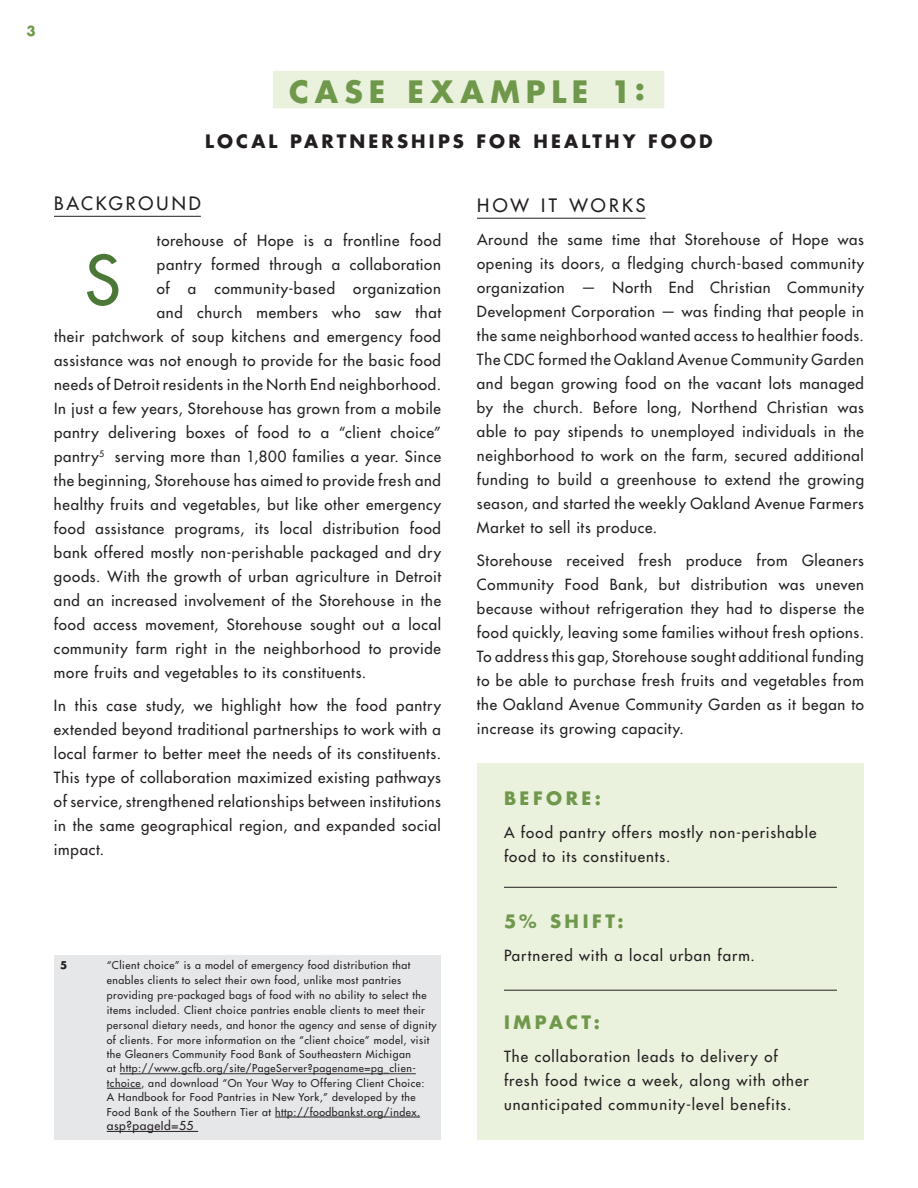
<style>
.page{position:relative;width:918px;height:1188px;background:#fff}
.page>*{position:absolute;margin:0;border:0;box-sizing:border-box;transform-origin:0 0}
.t1{font:500 66.3px "Futura Std";color:#4c7837}
.t2{font:700 30px "Futura Std";letter-spacing:.2em;color:#6f984b}
.t3{font:700 18px "Futura Std";letter-spacing:.175em;color:#231f20}
.t4{font:700 18px "Futura Std";letter-spacing:.195em;color:#6f984b}
.t5{font:500 18px "Futura Std";letter-spacing:.18em;color:#231f20}
.t6{font:500 15px/24px "Futura Std";letter-spacing:.045em;color:#231f20;text-align:justify}
.t7{font:500 15px/24px "Futura Std";letter-spacing:.07em;color:#231f20}
.t8{font:500 15px "Futura Std";letter-spacing:.065em;color:#231f20}
.t9{font:700 13.5px "Futura Std";color:#6f984b}
.t10{font:500 12px "Futura Std";letter-spacing:.05em;color:#231f20}
.t11{font:500 10.5px/14.7px "Futura Std";letter-spacing:.05em;color:#231f20}
.t12{font:700 10.5px "Futura Std";color:#231f20}
</style>
<div class="page">
<div style="left:273px;top:71px;width:362px;height:37px;background:#eaf1dd"></div>
<div style="left:635px;top:71px;width:10px;height:37px;background:#eaf1dd"></div>
<div style="left:645px;top:71px;width:19px;height:37px;background:#eaf1dd"></div>
<hr style="left:477px;top:218px;width:169px;height:1px;background:#231f20">
<hr style="left:54px;top:216px;width:147px;height:1px;background:#231f20">
<div style="left:477px;top:764px;width:387px;height:376px;background:#eaf1dd"></div>
<hr style="left:504px;top:887px;width:333px;height:1px;background:#231f20">
<hr style="left:504px;top:990px;width:333px;height:1px;background:#231f20">
<div style="left:54px;top:956px;width:387px;height:184px;background:#e6e7e9"></div>
<hr style="left:120px;top:1073px;width:296px;height:1px;background:#231f20">
<hr style="left:107px;top:1088px;width:34px;height:1px;background:#231f20">
<hr style="left:275px;top:1117px;width:145px;height:1px;background:#231f20">
<hr style="left:107px;top:1131px;width:91px;height:1px;background:#231f20">
<p class="t9" style="left:27px;top:22px;width:11px">3</p>
<h2 class="t2" style="left:289px;top:72px;width:76px">CASE</h2>
<h2 class="t2" style="left:408px;top:72px;width:239px">EXAMPLE 1:</h2>
<p class="t3" style="left:205px;top:129px;width:177px">LO CAL PART NERS</p>
<p class="t3" style="left:411px;top:129px;width:81px">HIPS FOR</p>
<p class="t3" style="left:533px;top:129px;width:181px">HE ALT HY FOO D</p>
<p class="t5" style="left:54px;top:192px;width:15px">Backg</p>
<p class="t5" style="left:126px;top:192px;width:61px">round</p>
<p class="t6" style="left:157px;top:229px;width:286px">torehouse of Hope is a frontline food</p>
<p class="t6" style="left:157px;top:253px;width:286px">pantry formed through a collaboration</p>
<p class="t6" style="left:157px;top:277px;width:286px">of a community-based organization</p>
<p class="t6" style="left:157px;top:301px;width:286px">and church members who saw that</p>
<p class="t6" style="left:54px;top:325px;width:388px">their patchwork of soup kitchens and emergency food</p>
<p class="t6" style="left:54px;top:349px;width:388px">assistance was not enough to provide for the basic food</p>
<p class="t6" style="left:54px;top:373px;width:389px">needs of Detroit residents in the North End neighborhood.</p>
<p class="t6" style="left:54px;top:397px;width:388px">In just a few years, Storehouse has grown from a mobile</p>
<p class="t6" style="left:54px;top:421px;width:388px">pantry delivering boxes of food to a “client choice”</p>
<p class="t6" style="left:54px;top:445px;width:388px">pantry<sup>5</sup> serving more than 1,800 families a year. Since</p>
<p class="t6" style="left:54px;top:469px;width:388px">the beginning, Storehouse has aimed to provide fresh and</p>
<p class="t6" style="left:54px;top:493px;width:389px">healthy fruits and vegetables, but like other emergency</p>
<p class="t6" style="left:54px;top:517px;width:389px">food assistance programs, its local distribution food</p>
<p class="t6" style="left:54px;top:541px;width:389px">bank offered mostly non-perishable packaged and dry</p>
<p class="t6" style="left:54px;top:565px;width:389px">goods. With the growth of urban agriculture in Detroit</p>
<p class="t6" style="left:54px;top:589px;width:389px">and an increased involvement of the Storehouse in the</p>
<p class="t6" style="left:54px;top:613px;width:389px">food access movement, Storehouse sought out a local</p>
<p class="t6" style="left:54px;top:637px;width:388px">community farm right in the neighborhood to provide</p>
<p class="t6" style="left:54px;top:661px;width:314px">more fruits and vegetables to its constituents.</p>
<p class="t6" style="left:54px;top:694px;width:389px">In this case study, we highlight how the food pantry extended beyond traditional partnerships to work with a local farmer to better meet the needs of its constituents.<br>This type of collaboration maximized existing pathways of service, strengthened relationships between institutions in the same geographical region, and expanded social impact.</p>
<h1 class="t1" style="left:85px;top:239px;width:33px">S</h1>
<p class="t5" style="left:477px;top:194px;width:170px">H ow it works</p>
<p class="t6" style="left:477px;top:228px;width:389px">Around the same time that Storehouse of Hope was opening its doors, a fledging church-based community organization — North End Christian Community Development Corporation — was finding that people in the same neighborhood wanted access to healthier foods.<br>The CDC formed the Oakland Avenue Community Garden and began growing food on the vacant lots managed by the church. Before long, Northend Christian was able to pay stipends to unemployed individuals in the neighborhood to work on the farm, secured additional funding to build a greenhouse to extend the growing season, and started the weekly Oakland Avenue Farmers Market to sell its produce.</p>
<p class="t6" style="left:477px;top:549px;width:389px">Storehouse received fresh produce from Gleaners Community Food Bank, but distribution was uneven because without refrigeration they had to disperse the food quickly, leaving some families without fresh options.<br>To address this gap, Storehouse sought additional funding to be able to purchase fresh fruits and vegetables from the Oakland Avenue Community Garden as it began to increase its growing capacity.</p>
<p class="t4" style="left:504px;top:787px;width:31px">BEFORE</p>
<p class="t4" style="left:595px;top:787px;width:8px">:</p>
<p class="t7" style="left:504px;top:821px;width:314px">A food pantry offers mostly non-perishable food to its constituents.</p>
<p class="t12" style="left:60px;top:958px;width:9px">5</p>
<p class="t11" style="left:107px;top:958px;width:331px">“Client choice” is a model of emergency food distribution that enables clients to select their own food, unlike most pantries providing pre-packaged bags of food with no ability to select the items included. Client choice pantries enable clients to meet their personal dietary needs, and honor the agency and sense of dignity of clients. For more information on the “client choice” model, visit the Gleaners Community Food Bank of Southeastern Michigan<br>at http://www.gcfb.org/site/PageServer?pagename=pg_clien&shy;tchoice, and download “On Your Way to Offering Client Choice:<br>A Handbook for Food Pantries in New York,” developed by the Food Bank of the Southern Tier at http://foodbankst.org/index.</p>
<p class="t10" style="left:107px;top:1118px;width:88px">asp?pageId=55</p>
<p class="t4" style="left:504px;top:910px;width:91px">5% SHIFT</p>
<p class="t4" style="left:618px;top:910px;width:8px">:</p>
<p class="t8" style="left:504px;top:946px;width:252px">Partnered with a local urban farm.</p>
<p class="t4" style="left:504px;top:1010px;width:97px">IMPACT :</p>
<p class="t7" style="left:504px;top:1044px;width:307px">The collaboration leads to delivery of fresh food twice a week, along with other unanticipated community-level benefits.</p>
</div>
